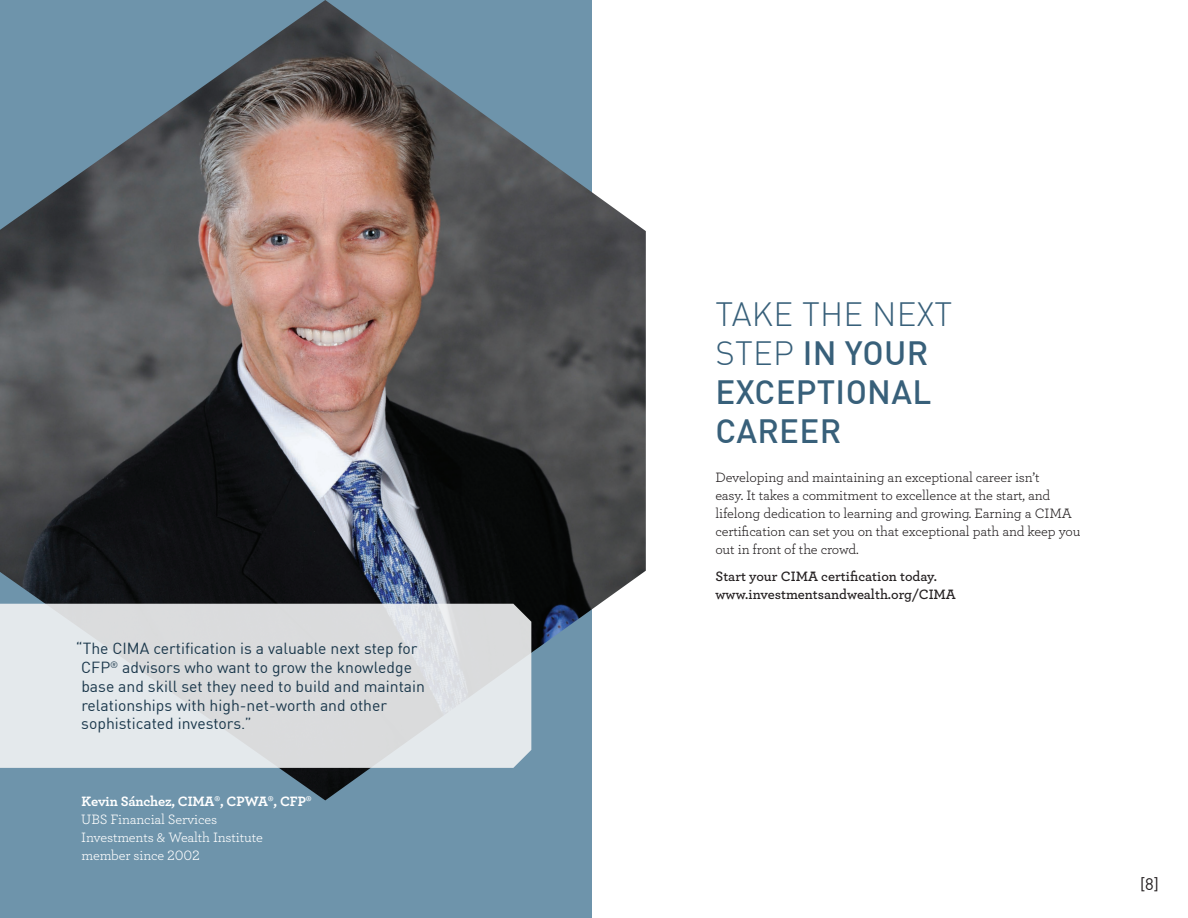
<style>
.page{position:relative;width:1188px;height:918px;background:#fff}
.page>*{position:absolute;margin:0;border:0;box-sizing:border-box;transform-origin:0 0}
.Headline{font:500 33px/39px "DINOT";letter-spacing:.01em;color:#38607a}
.t1{font:16.5px "DINOT";color:#231f20}
.t2{font:15.75px/18.8px "DINOT";color:#1a374b}
.t3{font:14.25px/18px "Archer";letter-spacing:-.01em;color:#231f20}
.Body_Copy{font:14.25px/18px "Archer";letter-spacing:-.01em;color:#fff}
.t4{font:600 14.25px/18px "Archer";color:#231f20}
.s1{font-weight:700}
.s2{font-weight:300}
</style>
<div class="page">
<div style="left:0;top:0;width:592px;height:918px;background:#6e94ab"></div>
<img style="left:0;top:0;width:646px;height:800px">
<svg style="left:0;top:604px;width:531px;height:164px;background:#dde0e2"></svg>
<p class="t2" style="left:81px;top:638px;width:345px;text-indent:-5px">“The CIMA certification is a valuable next step for CFP<sup>®</sup> advisors who want to grow the knowledge base and skill set they need to build and maintain relationships with high-net-worth and other sophisticated investors.”</p>
<p class="Body_Copy" style="left:81px;top:792px;width:232px"><span class="s1">Kevin Sánchez, CIMA®, CPWA®, CFP®<br></span>UBS Financial Services<br>Investments &amp; Wealth Institute member since 2002</p>
<p class="Headline" style="left:716px;top:292px;width:238px"><span class="s2">TAKE THE NEXT<br>STEP</span> IN YOUR<br>EXCEPTIONAL<br>CAREER</p>
<p class="t3" style="left:716px;top:468px;width:367px">Developing and maintaining an exceptional career isn’t<br>easy. It takes a commitment to excellence at the start, and lifelong dedication to learning and growing. Earning a CIMA certification can set you on that exceptional path and keep you out in front of the crowd.</p>
<p class="t4" style="left:716px;top:566px;width:242px">Start your CIMA certification today. www.investmentsandwealth.org/CIMA</p>
<p class="t1" style="left:1140px;top:872px;width:20px">[8]</p>
</div>
